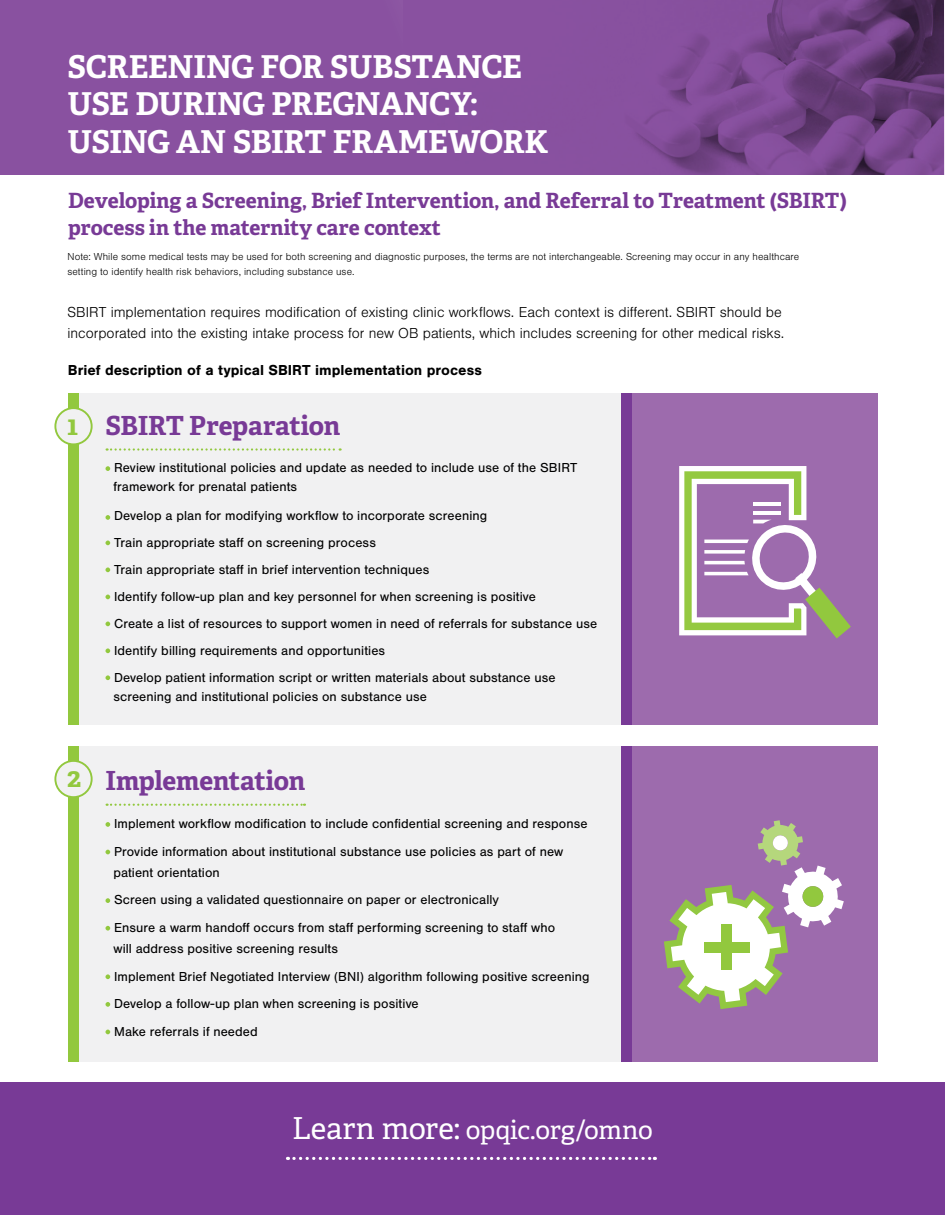
<style>
.page{position:relative;width:945px;height:1215px;background:#fff}
.page>*{position:absolute;margin:0;border:0;box-sizing:border-box;transform-origin:0 0}
.t1{font:700 31.5px/37.5px "Adelle PE";letter-spacing:-.015em;color:#fff}
.t2{font:700 27px "Adelle PE";color:#92c83e}
.t3{font:700 26.4px "Adelle PE";letter-spacing:-.015em;color:#783a96}
.t4{font:25.95px "Adelle PE";letter-spacing:-.015em;color:#fff}
.t5{font:700 21px/27px "Adelle PE";letter-spacing:-.005em;color:#783a96}
.t6{font:300 15px/21px "Nimbus San";color:#000}
.t7{font:700 15px "Nimbus San";color:#000}
.t8{font:13.5px/27px "Nimbus San";letter-spacing:.005em;color:#000}
.t9{font:300 10.5px/15px "Nimbus San";letter-spacing:.01em;color:#000}
.s1{font-size:30.3px}
</style>
<div class="page">
<svg style="left:0;top:0;width:945px;height:174px;background:#824d98"></svg>
<div style="left:68px;top:393px;width:564px;height:331px;background:#f1f1f2"></div>
<div style="left:68px;top:393px;width:11px;height:331px;background:#92c83e"></div>
<svg style="left:107px;top:448px;width:234px;height:3px"></svg>
<svg style="left:106px;top:466px;width:4px;height:5px"></svg>
<svg style="left:106px;top:515px;width:4px;height:5px"></svg>
<svg style="left:106px;top:541px;width:4px;height:4px"></svg>
<svg style="left:106px;top:567px;width:4px;height:5px"></svg>
<svg style="left:106px;top:595px;width:4px;height:4px"></svg>
<svg style="left:106px;top:622px;width:4px;height:4px"></svg>
<svg style="left:106px;top:648px;width:4px;height:5px"></svg>
<svg style="left:106px;top:675px;width:4px;height:5px"></svg>
<div style="left:632px;top:393px;width:246px;height:331px;background:#9d6bad"></div>
<div style="left:621px;top:393px;width:11px;height:331px;background:#783a96"></div>
<div style="left:68px;top:746px;width:564px;height:316px;background:#f1f1f2"></div>
<div style="left:68px;top:746px;width:11px;height:316px;background:#92c83e"></div>
<svg style="left:107px;top:804px;width:198px;height:2px"></svg>
<svg style="left:106px;top:822px;width:4px;height:5px"></svg>
<svg style="left:106px;top:850px;width:4px;height:4px"></svg>
<svg style="left:106px;top:898px;width:4px;height:5px"></svg>
<svg style="left:106px;top:926px;width:4px;height:5px"></svg>
<svg style="left:106px;top:974px;width:4px;height:5px"></svg>
<svg style="left:106px;top:1002px;width:4px;height:5px"></svg>
<svg style="left:106px;top:1030px;width:4px;height:4px"></svg>
<div style="left:632px;top:746px;width:246px;height:316px;background:#9d6bad"></div>
<div style="left:621px;top:746px;width:11px;height:316px;background:#783a96"></div>
<div style="left:54px;top:407px;width:39px;height:38px;border:4px solid #92c83e;border-radius:50%"></div>
<div style="left:56px;top:409px;width:35px;height:34px;background:#f1f1f2;border-radius:50%"></div>
<div style="left:54px;top:760px;width:39px;height:38px;border:4px solid #92c83e;border-radius:50%"></div>
<div style="left:56px;top:762px;width:35px;height:34px;background:#f1f1f2;border-radius:50%"></div>
<svg style="left:664px;top:820px;width:180px;height:189px"></svg>
<div style="left:722px;top:924px;width:10px;height:46px;background:#92c83e"></div>
<div style="left:704px;top:942px;width:46px;height:10px;background:#92c83e"></div>
<svg style="left:679px;top:466px;width:172px;height:172px"></svg>
<div style="left:0;top:1083px;width:945px;height:132px;background:#783a96"></div>
<svg style="left:294px;top:1157px;width:361px;height:3px"></svg>
<h1 class="t1" style="left:68px;top:47px;width:482px">SCREENING FOR SUBSTANCE<br>USE DURING PREGNANCY:<br>USING AN SBIRT FRAMEWORK</h1>
<h3 class="t5" style="left:68px;top:186px;width:780px">Developing a Screening, Brief Intervention, and Referral to Treatment (SBIRT) process in the maternity care context</h3>
<p class="t9" style="left:68px;top:250px;width:733px">Note: While some medical tests may be used for both screening and diagnostic purposes, the terms are not interchangeable. Screening may occur in any healthcare setting to identify health risk behaviors, including substance use.</p>
<p class="t6" style="left:68px;top:302px;width:718px">SBIRT implementation requires modification of existing clinic workflows. Each context is different. SBIRT should be incorporated into the existing intake process for new OB patients, which includes screening for other medical risks.</p>
<p class="t7" style="left:68px;top:362px;width:415px">Brief description of a typical SBIRT implementation process</p>
<h2 class="t2" style="left:67px;top:405px;width:12px">1</h2>
<h3 class="t3" style="left:106px;top:406px;width:236px">SBIRT Preparation</h3>
<p class="t8" style="left:113px;top:459px;width:465px;line-height:18.9px">Review institutional policies and update as needed to include use of the SBIRT framework for prenatal patients</p>
<p class="t8" style="left:114px;top:502px;width:485px">Develop a plan for modifying workflow to incorporate screening<br>Train appropriate staff on screening process<br>Train appropriate staff in brief intervention techniques<br>Identify follow-up plan and key personnel for when screening is positive<br>Create a list of resources to support women in need of referrals for substance use Identify billing requirements and opportunities<br>Develop patient information script or written materials about substance use</p>
<p class="t8" style="left:113px;top:683px;width:315px">screening and institutional policies on substance use</p>
<h2 class="t2" style="left:67px;top:758px;width:16px">2</h2>
<h3 class="t3" style="left:106px;top:761px;width:201px">Implementation</h3>
<p class="t8" style="left:114px;top:810px;width:475px;line-height:27.6px">Implement workflow modification to include confidential screening and response<br>Provide information about institutional substance use policies as part of new</p>
<p class="t8" style="left:113px;top:859px;width:443px;line-height:27.6px">patient orientation<br>Screen using a validated questionnaire on paper or electronically<br>Ensure a warm handoff occurs from staff performing screening to staff who</p>
<p class="t8" style="left:113px;top:935px;width:478px;line-height:27.6px">will address positive screening results<br>Implement Brief Negotiated Interview (BNI) algorithm following positive screening Develop a follow-up plan when screening is positive<br>Make referrals if needed</p>
<h3 class="t4" style="left:292px;top:1111px;width:362px"><span class="s1">Learn more:</span> opqic.org/omno</h3>
</div>
